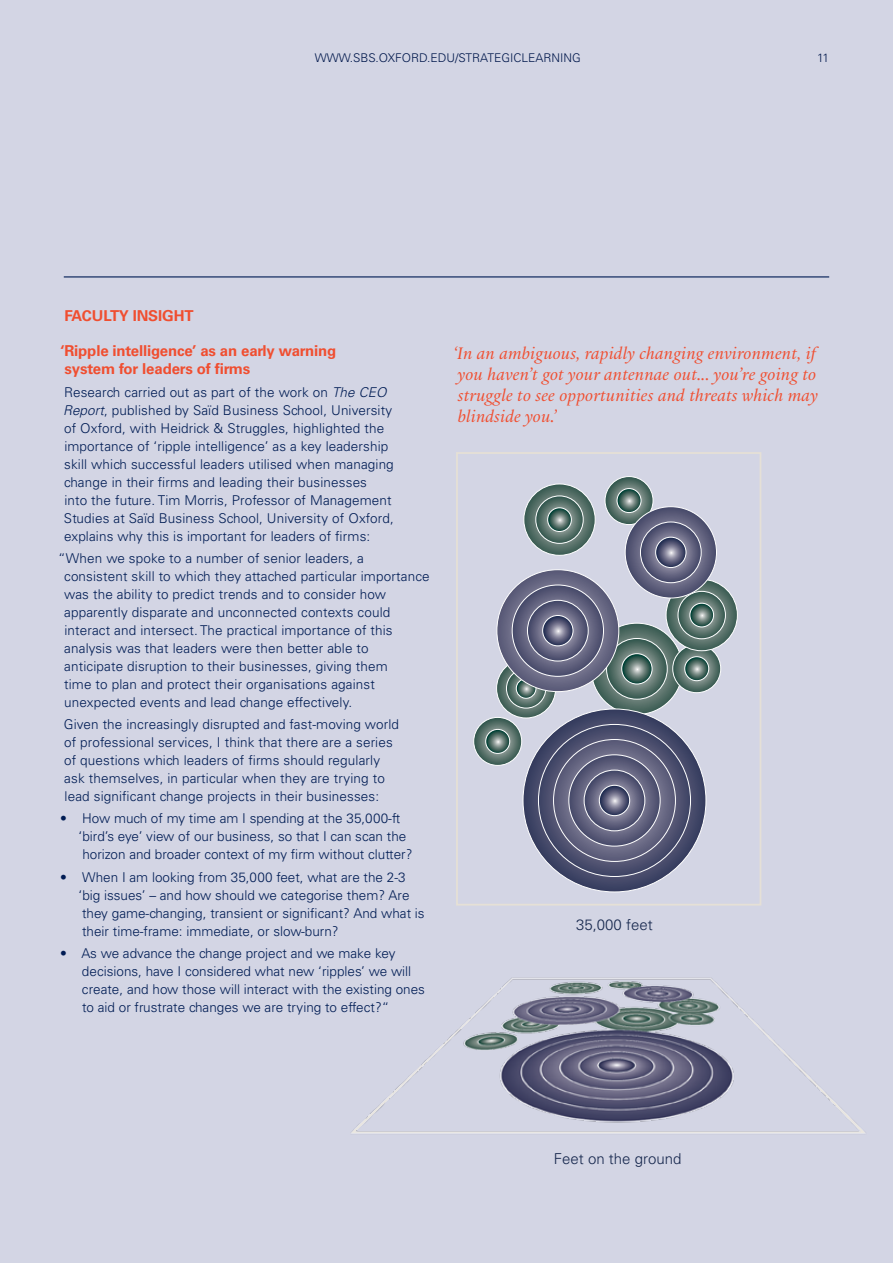
<style>
.page{position:relative;width:893px;height:1263px;background:#d3d5e4}
.page>*{position:absolute;margin:0;border:0;box-sizing:border-box;transform-origin:0 0}
.t1{font:18px/21px "Practice Regular Ita";color:#f04e30;text-align:justify}
.t2{font:700 15px/18px "Univers LT Std";letter-spacing:-.01em;color:#f04e30}
.t3{font:300 15px "Univers LT Std";color:#16274d}
.t4{font:300 13.5px/18px "Univers LT Std";letter-spacing:.01em;color:#001c54}
.t5{font:300 12px "Univers LT Std";color:#001c54}
.s1{font-style:italic}
</style>
<div class="page">
<hr style="left:64px;top:276px;width:765px;height:1px;background:#001c54">
<svg style="left:591px;top:623px;width:92px;height:91px;background:#5d766f"></svg>
<svg style="left:606px;top:638px;width:61px;height:61px;background:#5f7871"></svg>
<div style="left:606px;top:638px;width:62px;height:62px;border:1px solid #fff;border-radius:50%"></div>
<svg style="left:622px;top:654px;width:30px;height:30px"></svg>
<div style="left:621px;top:653px;width:31px;height:31px;border:1px solid #fff;border-radius:50%"></div>
<svg style="left:673px;top:645px;width:48px;height:48px"></svg>
<div style="left:672px;top:644px;width:49px;height:49px;border:1px solid #fff;border-radius:50%"></div>
<svg style="left:685px;top:657px;width:24px;height:24px"></svg>
<div style="left:684px;top:656px;width:25px;height:25px;border:1px solid #fff;border-radius:50%"></div>
<svg style="left:474px;top:717px;width:48px;height:48px"></svg>
<div style="left:473px;top:717px;width:49px;height:49px;border:1px solid #fff;border-radius:50%"></div>
<svg style="left:486px;top:729px;width:24px;height:24px"></svg>
<div style="left:485px;top:729px;width:25px;height:25px;border:1px solid #fff;border-radius:50%"></div>
<svg style="left:605px;top:477px;width:48px;height:48px"></svg>
<div style="left:605px;top:476px;width:48px;height:49px;border:1px solid #fff;border-radius:50%"></div>
<svg style="left:617px;top:489px;width:24px;height:24px"></svg>
<div style="left:617px;top:488px;width:24px;height:25px;border:1px solid #fff;border-radius:50%"></div>
<svg style="left:666px;top:579px;width:71px;height:72px;background:#617a72"></svg>
<svg style="left:678px;top:591px;width:47px;height:48px"></svg>
<div style="left:678px;top:591px;width:48px;height:48px;border:1px solid #fff;border-radius:50%"></div>
<svg style="left:690px;top:603px;width:24px;height:24px"></svg>
<div style="left:689px;top:603px;width:25px;height:24px;border:1px solid #fff;border-radius:50%"></div>
<svg style="left:524px;top:484px;width:71px;height:71px;background:#59746c"></svg>
<div style="left:523px;top:483px;width:73px;height:73px;border:1px solid #fff;border-radius:50%"></div>
<svg style="left:536px;top:496px;width:47px;height:47px"></svg>
<div style="left:535px;top:495px;width:49px;height:49px;border:1px solid #fff;border-radius:50%"></div>
<svg style="left:548px;top:508px;width:23px;height:23px"></svg>
<div style="left:547px;top:507px;width:25px;height:25px;border:1px solid #fff;border-radius:50%"></div>
<svg style="left:497px;top:659px;width:59px;height:59px"></svg>
<svg style="left:506px;top:669px;width:40px;height:39px"></svg>
<div style="left:506px;top:668px;width:40px;height:40px;border:1px solid #fff;border-radius:50%"></div>
<svg style="left:516px;top:679px;width:20px;height:19px"></svg>
<div style="left:516px;top:678px;width:20px;height:21px;border:1px solid #fff;border-radius:50%"></div>
<svg style="left:523px;top:709px;width:183px;height:183px;background:#4c5170"></svg>
<svg style="left:538px;top:724px;width:152px;height:152px;background:#555876"></svg>
<svg style="left:553px;top:739px;width:122px;height:122px;background:#6f6f89"></svg>
<svg style="left:569px;top:755px;width:91px;height:91px;background:#62637f"></svg>
<svg style="left:584px;top:770px;width:61px;height:61px;background:#686984"></svg>
<div style="left:584px;top:770px;width:61px;height:61px;border:1px solid #fff;border-radius:50%"></div>
<svg style="left:599px;top:785px;width:31px;height:31px"></svg>
<div style="left:599px;top:785px;width:31px;height:31px;border:1px solid #fff;border-radius:50%"></div>
<svg style="left:497px;top:570px;width:122px;height:122px;background:#6f6f89"></svg>
<svg style="left:512px;top:585px;width:91px;height:91px;background:#62637e"></svg>
<svg style="left:527px;top:600px;width:61px;height:61px;background:#686984"></svg>
<div style="left:527px;top:600px;width:62px;height:61px;border:1px solid #fff;border-radius:50%"></div>
<svg style="left:543px;top:615px;width:30px;height:31px"></svg>
<div style="left:542px;top:615px;width:31px;height:31px;border:1px solid #fff;border-radius:50%"></div>
<svg style="left:625px;top:507px;width:91px;height:91px;background:#61627e"></svg>
<svg style="left:640px;top:522px;width:61px;height:61px;background:#696a85"></svg>
<div style="left:640px;top:521px;width:62px;height:62px;border:1px solid #fff;border-radius:50%"></div>
<svg style="left:656px;top:537px;width:30px;height:30px"></svg>
<div style="left:655px;top:537px;width:31px;height:31px;border:1px solid #fff;border-radius:50%"></div>
<div style="left:456px;top:452px;width:305px;height:453px;border:2px solid #e5e0d6"></div>
<img style="left:351px;top:977px;width:514px;height:157px">
<p class="t5" style="left:315px;top:50px;width:267px">WWW.SBS.OXFORD.EDU/STRATEGICLEARNING</p>
<p class="t5" style="left:817px;top:50px;width:13px">11</p>
<p class="t2" style="left:65px;top:307px;width:130px">FACULTY INSIGHT</p>
<p class="t2" style="left:60px;top:342px;width:277px">‘Ripple intelligence’ as an early warning system for leaders of firms</p>
<p class="t4" style="left:63px;top:383px;width:332px">Research carried out as part of the work on <span class="s1">The CEO Report</span>, published by Saïd Business School, University of Oxford, with Heidrick &amp; Struggles, highlighted the importance of ‘ripple intelligence’ as a key leadership skill which successful leaders utilised when managing change in their firms and leading their businesses<br>into the future. Tim Morris, Professor of Management Studies at Saïd Business School, University of Oxford, explains why this is important for leaders of firms:</p>
<p class="t4" style="left:64px;top:549px;width:367px;text-indent:-6px">“When we spoke to a number of senior leaders, a consistent skill to which they attached particular importance was the ability to predict trends and to consider how apparently disparate and unconnected contexts could interact and intersect. The practical importance of this analysis was that leaders were then better able to anticipate disruption to their businesses, giving them<br>time to plan and protect their organisations against unexpected events and lead change effectively.</p>
<p class="t4" style="left:64px;top:715px;width:337px">Given the increasingly disrupted and fast-moving world of professional services, I think that there are a series of questions which leaders of firms should regularly ask themselves, in particular when they are trying to lead significant change projects in their businesses:</p>
<p class="t4" style="left:79px;top:809px;width:335px;text-indent:-18px">• How much of my time am I spending at the 35,000-ft ‘bird’s eye’ view of our business, so that I can scan the horizon and broader context of my firm without clutter?</p>
<p class="t4" style="left:79px;top:868px;width:348px;text-indent:-18px">• When I am looking from 35,000 feet, what are the 2-3 ‘big issues’ – and how should we categorise them? Are they game-changing, transient or significant? And what is their time-frame: immediate, or slow-burn?</p>
<p class="t4" style="left:82px;top:944px;width:345px;text-indent:-22px">• As we advance the change project and we make key decisions, have I considered what new ‘ripples’ we will create, and how those will interact with the existing ones to aid or frustrate changes we are trying to effect?“</p>
<h1 class="t1" style="left:453px;top:343px;width:366px">‘In an ambiguous, rapidly changing environment, if you haven’t got your antennae out... you’re going to struggle to see opportunities and threats which may blindside you.’</h1>
<p class="t3" style="left:576px;top:916px;width:78px">35,000 feet</p>
<p class="t3" style="left:554px;top:1150px;width:129px">Feet on the ground</p>
</div>
